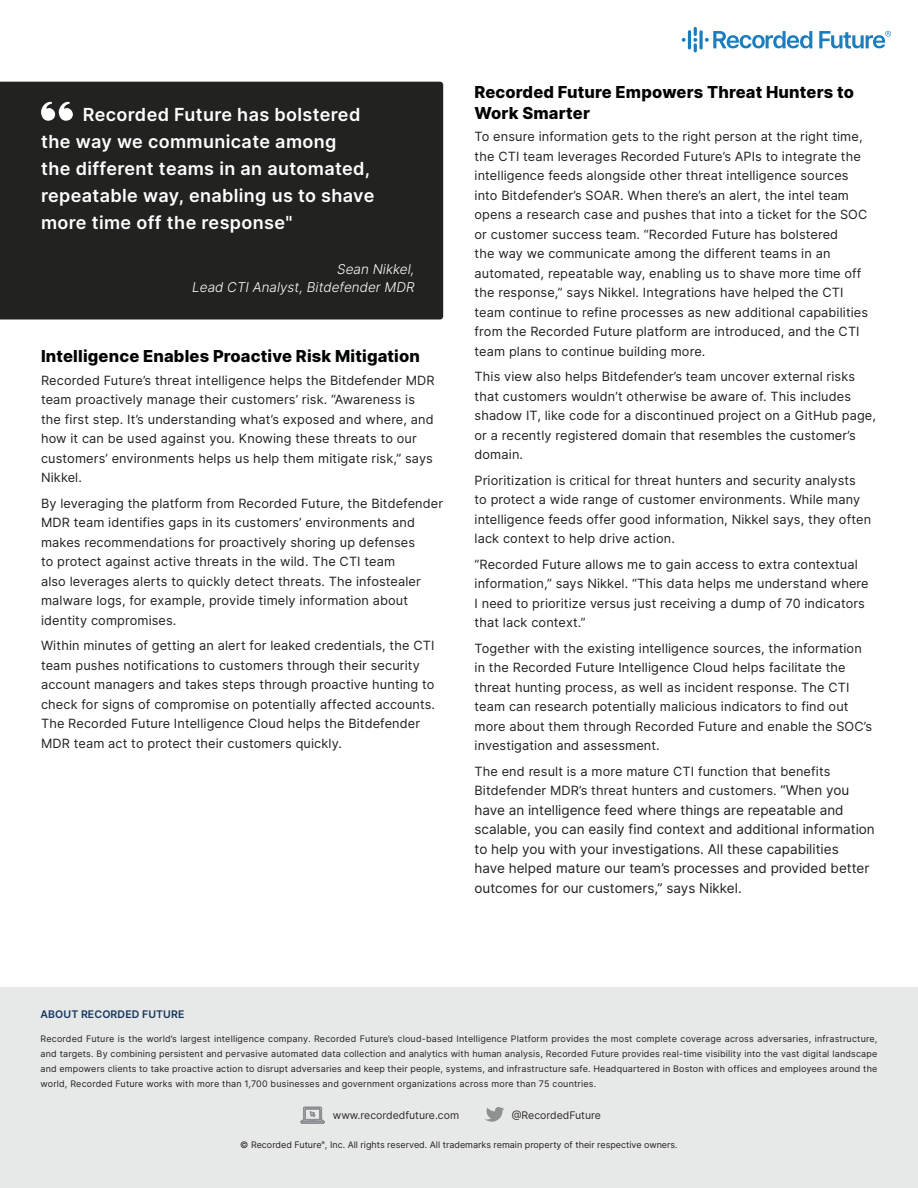
<style>
.page{position:relative;width:918px;height:1188px;background:#fff}
.page>*{position:absolute;margin:0;border:0;box-sizing:border-box;transform-origin:0 0}
.Compressed_Copy{font:600 18px/27px "Inter";letter-spacing:.02em;color:#fff}
.t1{font:800 16.5px/21px "Inter";letter-spacing:.01em;color:#020304}
.t2{font:13.5px/19.5px "Inter";color:#231f20}
.Compressed_Copy-2{font:italic 300 13.5px/18px "Inter";color:#fff;text-align:right}
.t3{font:12.75px/19.5px "Inter";letter-spacing:.01em;color:#231f20}
.t4{font:10.5px "Inter";color:#2e2a27}
.Info_Text{font:600 10.5px "Inter";letter-spacing:.01em;color:#15365e}
.Info_Text-2{font:9px/15px "Inter";color:#231f20;text-align:justify}
.s1{font-size:13.5px}
</style>
<div class="page">
<svg style="left:819px;top:31px;width:72px;height:18px"></svg>
<svg style="left:682px;top:38px;width:4px;height:4px"></svg>
<hr style="left:688px;top:30px;width:3px;height:19px;background:#197dbe;border-radius:2px">
<svg style="left:693px;top:27px;width:119px;height:25px"></svg>
<div style="left:0;top:82px;width:443px;height:237px;background:#222221"></div>
<svg style="left:41px;top:102px;width:32px;height:19px"></svg>
<div style="left:0;top:987px;width:918px;height:201px;background:#e7e8e8"></div>
<div style="left:301px;top:1121px;width:23px;height:2px;border:1px solid #8c9093"></div>
<svg style="left:301px;top:1107px;width:23px;height:15px"></svg>
<svg style="left:484px;top:1107px;width:20px;height:15px"></svg>
<p class="Compressed_Copy" style="left:41px;top:100px;width:335px;text-indent:42px">Recorded Future has bolstered the way we communicate among<br>the different teams in an automated, repeatable way, enabling us to shave more time off the response"</p>
<p class="Compressed_Copy-2" style="left:192px;top:260px;width:224px">Sean Nikkel,<br>Lead CTI Analyst, Bitdefender MDR</p>
<p class="t1" style="left:41px;top:346px;width:380px">Intelligence Enables Proactive Risk Mitigation</p>
<p class="t3" style="left:41px;top:370px;width:395px">Recorded Future’s threat intelligence helps the Bitdefender MDR team proactively manage their customers’ risk. “Awareness is the first step. It’s understanding what’s exposed and where, and how it can be used against you. Knowing these threats to our customers’ environments helps us help them mitigate risk,” says Nikkel.</p>
<p class="t3" style="left:41px;top:493px;width:404px">By leveraging the platform from Recorded Future, the Bitdefender MDR team identifies gaps in its customers’ environments and makes recommendations for proactively shoring up defenses<br>to protect against active threats in the wild. The CTI team<br>also leverages alerts to quickly detect threats. The infostealer malware logs, for example, provide timely information about identity compromises.</p>
<p class="t3" style="left:41px;top:636px;width:396px">Within minutes of getting an alert for leaked credentials, the CTI team pushes notifications to customers through their security account managers and takes steps through proactive hunting to check for signs of compromise on potentially affected accounts.<br>The Recorded Future Intelligence Cloud helps the Bitdefender MDR team act to protect their customers quickly.</p>
<p class="t1" style="left:475px;top:81px;width:381px">Recorded Future Empowers Threat Hunters to<br>Work Smarter</p>
<p class="t3" style="left:475px;top:126px;width:395px">To ensure information gets to the right person at the right time, the CTI team leverages Recorded Future’s APIs to integrate the intelligence feeds alongside other threat intelligence sources into Bitdefender’s SOAR. When there’s an alert, the intel team opens a research case and pushes that into a ticket for the SOC or customer success team. “Recorded Future has bolstered<br>the way we communicate among the different teams in an automated, repeatable way, enabling us to shave more time off the response,” says Nikkel. Integrations have helped the CTI team continue to refine processes as new additional capabilities from the Recorded Future platform are introduced, and the CTI team plans to continue building more.</p>
<p class="t3" style="left:475px;top:366px;width:403px">This view also helps Bitdefender’s team uncover external risks that customers wouldn’t otherwise be aware of. This includes shadow IT, like code for a discontinued project on a GitHub page, or a recently registered domain that resembles the customer’s domain.</p>
<p class="t3" style="left:475px;top:470px;width:398px">Prioritization is critical for threat hunters and security analysts to protect a wide range of customer environments. While many intelligence feeds offer good information, Nikkel says, they often lack context to help drive action.</p>
<p class="t3" style="left:475px;top:554px;width:396px">“Recorded Future allows me to gain access to extra contextual information,” says Nikkel. “This data helps me understand where I need to prioritize versus just receiving a dump of 70 indicators that lack context.”</p>
<p class="t3" style="left:475px;top:638px;width:399px">Together with the existing intelligence sources, the information in the Recorded Future Intelligence Cloud helps facilitate the threat hunting process, as well as incident response. The CTI team can research potentially malicious indicators to find out more about them through Recorded Future and enable the SOC’s investigation and assessment.</p>
<p class="t3" style="left:475px;top:761px;width:376px">The end result is a more mature CTI function that benefits<br>Bitdefender MDR’s threat hunters and customers. <span class="s1">“When you</span></p>
<p class="t2" style="left:475px;top:800px;width:402px">have an intelligence feed where things are repeatable and scalable, you can easily find context and additional information to help you with your investigations. All these capabilities<br>have helped mature our team’s processes and provided better outcomes for our customers,” says Nikkel.</p>
<p class="Info_Text" style="left:41px;top:1006px;width:145px">ABOUT RECORDED FUTURE</p>
<p class="Info_Text-2" style="left:40px;top:1031px;width:838px">Recorded Future is the world’s largest intelligence company. Recorded Future’s cloud-based Intelligence Platform provides the most complete coverage across adversaries, infrastructure, and targets. By combining persistent and pervasive automated data collection and analytics with human analysis, Recorded Future provides real-time visibility into the vast digital landscape and empowers clients to take proactive action to disrupt adversaries and keep their people, systems, and infrastructure safe. Headquartered in Boston with offices and employees around the world, Recorded Future works with more than 1,700 businesses and government organizations across more than 75 countries.</p>
<p class="t4" style="left:333px;top:1107px;width:128px">www.recordedfuture.com</p>
<p class="t4" style="left:512px;top:1108px;width:91px">@RecordedFuture</p>
<p class="Info_Text-2" style="left:240px;top:1137px;width:439px">© Recorded Future<sup>®</sup>, Inc. All rights reserved. All trademarks remain property of their respective owners.</p>
</div>
